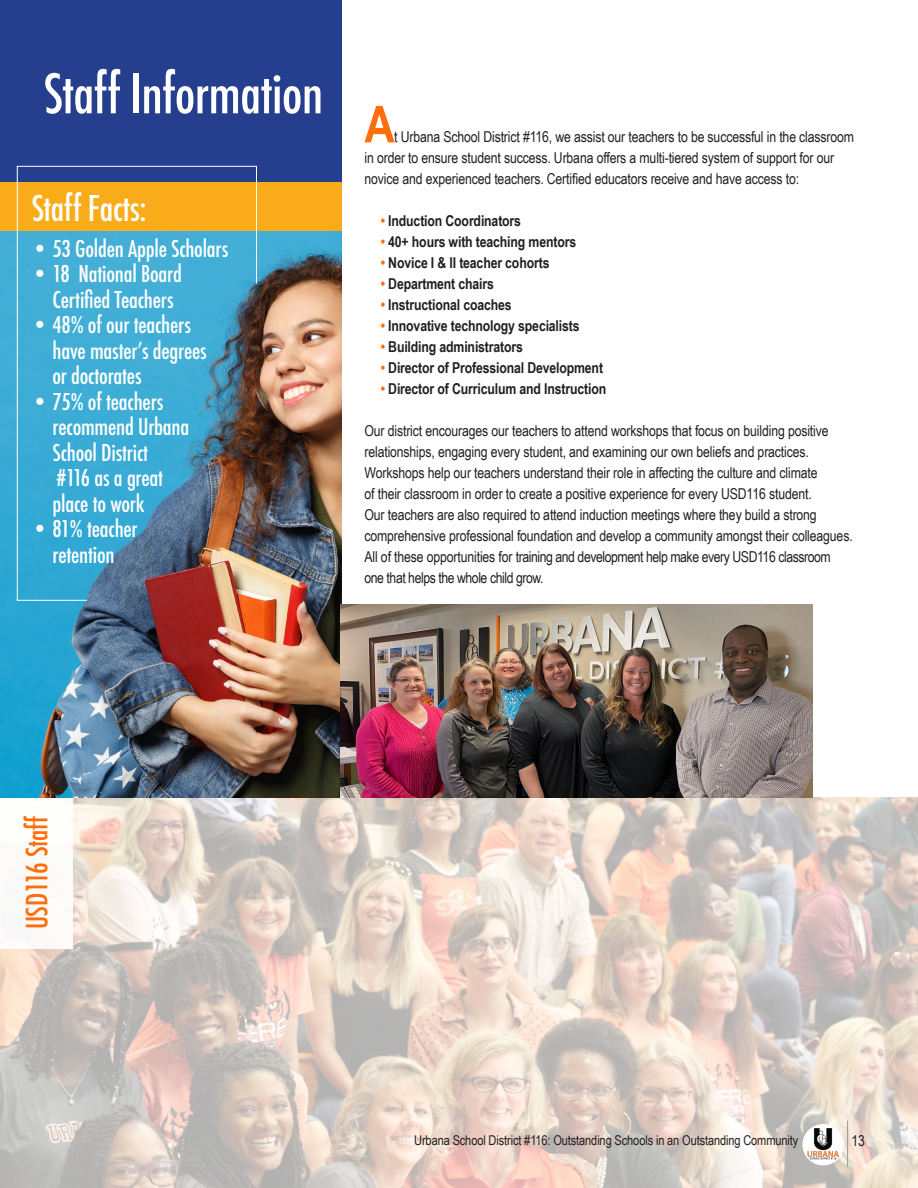
<style>
.page{position:relative;width:918px;height:1188px;background:#fff}
.page>*{position:absolute;margin:0;border:0;box-sizing:border-box;transform-origin:0 0}
.t1{font:500 condensed 52.95px "Futura";letter-spacing:-.01em;color:#fff}
.t2{font:700 51px "Arial Narrow";color:#ff6e0b}
.t3{font:500 condensed 34.5px "Futura";letter-spacing:-.01em;color:#fff}
.t4{font:500 condensed 28.5px "Futura";letter-spacing:-.01em;color:#ff6e0b}
.t5{font:500 condensed 22.5px/25.5px "Futura";letter-spacing:-.01em;color:#fff;text-align:center}
.t6{font:15px/21px "Arial Narrow";letter-spacing:-.01em;color:#231f20}
.t7{font:700 15px "Arial Narrow";letter-spacing:-.01em;color:#231f20}
.t8{font:13.5px "Arial Narrow";letter-spacing:-.01em;color:#231f20}
.s1{color:#ff6e0b}
</style>
<div class="page">
<img style="left:1px;top:797px;width:917px;height:391px">
<img style="left:0;top:230px;width:342px;height:567px">
<hr style="left:847px;top:1120px;width:1px;height:46px;background:#95979a">
<div style="left:0;top:0;width:342px;height:183px;background:#253f8e"></div>
<div style="left:0;top:182px;width:342px;height:48px;background:#faab1a"></div>
<svg style="left:17px;top:166px;width:240px;height:435px;background:#5d99a6"></svg>
<div style="left:0;top:798px;width:72px;height:150px;background:#fff"></div>
<img style="left:340px;top:605px;width:472px;height:192px">
<svg style="left:802px;top:1124px;width:42px;height:41px"></svg>
<img style="left:807px;top:1129px;width:32px;height:30px">
<p class="t1" style="left:43px;top:60px;width:281px">Staff Information</p>
<p class="t3" style="left:31px;top:186px;width:117px">Staff Facts:</p>
<p class="t5" style="left:31px;top:236px;width:198px">• 53 Golden Apple Scholars</p>
<p class="t5" style="left:31px;top:261px;width:152px">• 18 National Board<br>Certified Teachers</p>
<p class="t5" style="left:53px;top:312px;width:156px;text-align:left;text-indent:-21px">• 48% of our teachers have master’s degrees or doctorates</p>
<p class="t5" style="left:53px;top:389px;width:138px;text-align:left;text-indent:-21px">• 75% of teachers recommend Urbana<br>School District<br>#116 as a great place to work</p>
<p class="t5" style="left:31px;top:516px;width:108px">• 81% teacher retention</p>
<p class="t2" style="left:364px;top:86px;width:32px">A</p>
<p class="t6" style="left:364px;top:126px;width:491px;text-indent:30px">t Urbana School District #116, we assist our teachers to be successful in the classroom in order to ensure student success. Urbana offers a multi-tiered system of support for our</p>
<p class="t6" style="left:364px;top:168px;width:436px">novice and experienced teachers. Certified educators receive and have access to:</p>
<p class="t7" style="left:381px;top:210px;width:142px"><span class="s1">•</span> Induction Coordinators</p>
<p class="t7" style="left:381px;top:231px;width:197px"><span class="s1">•</span> 40+ hours with teaching mentors</p>
<p class="t7" style="left:381px;top:252px;width:170px"><span class="s1">•</span> Novice I &amp; II teacher cohorts</p>
<p class="t7" style="left:381px;top:273px;width:115px"><span class="s1">•</span> Department chairs</p>
<p class="t7" style="left:381px;top:294px;width:132px"><span class="s1">•</span> Instructional coaches</p>
<p class="t7" style="left:381px;top:315px;width:200px"><span class="s1">•</span> Innovative technology specialists</p>
<p class="t7" style="left:381px;top:336px;width:144px"><span class="s1">•</span> Building administrators</p>
<p class="t7" style="left:381px;top:357px;width:224px"><span class="s1">•</span> Director of Professional Development</p>
<p class="t7" style="left:381px;top:378px;width:227px"><span class="s1">•</span> Director of Curriculum and Instruction</p>
<p class="t6" style="left:364px;top:420px;width:490px">Our district encourages our teachers to attend workshops that focus on building positive relationships, engaging every student, and examining our own beliefs and practices.<br>Workshops help our teachers understand their role in affecting the culture and climate<br>of their classroom in order to create a positive experience for every USD116 student.<br>Our teachers are also required to attend induction meetings where they build a strong comprehensive professional foundation and develop a community amongst their colleagues.<br>All of these opportunities for training and development help make every USD116 classroom one that helps the whole child grow.</p>
<p class="t4" style="left:19px;top:929px;width:115px;rotate:-90deg">USD116 Staff</p>
<p class="t8" style="left:414px;top:1131px;width:386px">Urbana School District #116: Outstanding Schools in an Outstanding Community</p>
<p class="t6" style="left:851px;top:1130px;width:15px">13</p>
</div>
